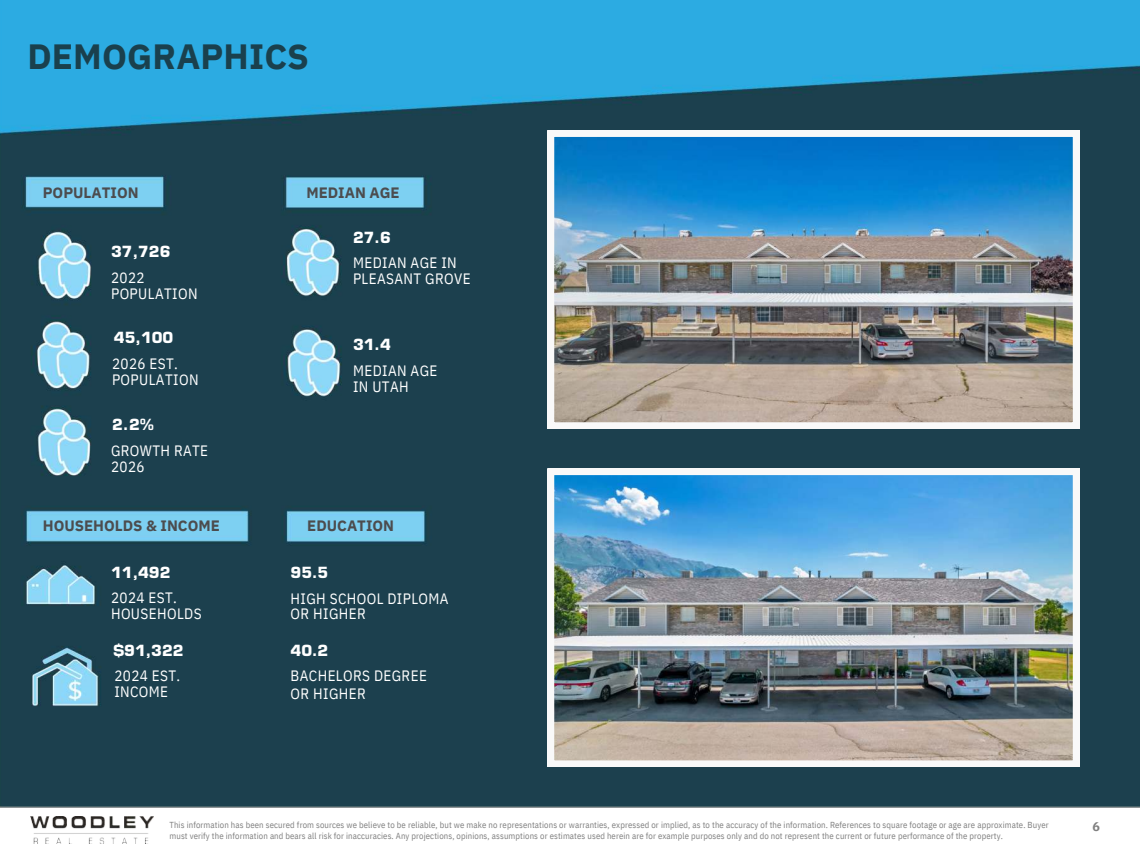
<style>
.page{position:relative;width:1140px;height:858px;background:#fff}
.page>*{position:absolute;margin:0;border:0;box-sizing:border-box;transform-origin:0 0}
.t1{font:700 35px "IBM Plex Sans";letter-spacing:.005em;color:#1a404d}
.t2{font:15px/16px "IBM Plex Sans Cond";letter-spacing:.025em;color:#fff}
.t3{font:700 15px "IBM Plex Sans";color:#4c4c4e}
.t4{font:700 15px "Eurostile LT Std";color:#fff}
.t5{font:700 12.5px "IBM Plex Sans";color:#7f7f7f}
.t6{font:8.75px "IBM Plex Sans Cond";letter-spacing:.015em;color:#7f7f7f}
</style>
<div class="page">
<img style="left:0;top:0;width:1139px;height:807px">
<hr style="left:0;top:807px;width:1139px;height:1px;background:#aeaaaa">
<img style="left:30px;top:816px;width:124px;height:27px">
<img style="left:547px;top:468px;width:531px;height:299px">
<img style="left:547px;top:130px;width:531px;height:298px">
<h1 class="t1" style="left:27px;top:29px;width:283px">DEMOGRAPHICS</h1>
<h2 class="t3" style="left:43px;top:181px;width:97px">POPULATION</h2>
<h2 class="t4" style="left:111px;top:242px;width:61px">37,726</h2>
<h2 class="t2" style="left:111px;top:268px;width:88px">2022<br>POPULATION</h2>
<h2 class="t4" style="left:114px;top:329px;width:61px">45,100</h2>
<h2 class="t2" style="left:112px;top:355px;width:88px">2026 EST.<br>POPULATION</h2>
<h2 class="t4" style="left:112px;top:415px;width:43px">2.2%</h2>
<h2 class="t2" style="left:111px;top:441px;width:99px">GROWTH RATE<br>2026</h2>
<h2 class="t3" style="left:306px;top:181px;width:95px">MEDIAN AGE</h2>
<h2 class="t4" style="left:353px;top:228px;width:39px">27.6</h2>
<h2 class="t2" style="left:353px;top:254px;width:119px">MEDIAN AGE IN<br>PLEASANT GROVE</h2>
<h2 class="t4" style="left:353px;top:336px;width:39px">31.4</h2>
<h2 class="t2" style="left:353px;top:362px;width:86px">MEDIAN AGE<br>IN UTAH</h2>
<h2 class="t3" style="left:43px;top:514px;width:178px">HOUSEHOLDS &amp; INCOME</h2>
<h2 class="t3" style="left:307px;top:514px;width:88px">EDUCATION</h2>
<h2 class="t4" style="left:111px;top:563px;width:61px">11,492</h2>
<h2 class="t4" style="left:290px;top:563px;width:39px">95.5</h2>
<h2 class="t2" style="left:111px;top:589px;width:92px">2024 EST.<br>HOUSEHOLDS</h2>
<h2 class="t2" style="left:290px;top:589px;width:159px">HIGH SCHOOL DIPLOMA<br>OR HIGHER</h2>
<h2 class="t4" style="left:113px;top:641px;width:72px">$91,322</h2>
<h2 class="t4" style="left:290px;top:641px;width:39px">40.2</h2>
<h2 class="t2" style="left:114px;top:667px;width:67px">2024 EST.<br>INCOME</h2>
<h2 class="t2" style="left:290px;top:666px;width:138px;line-height:17.8px">BACHELORS DEGREE<br>OR HIGHER</h2>
<p class="t6" style="left:169px;top:818px;width:880px">This information has been secured from sources we believe to be reliable, but we make no representations or warranties, expressed or implied, as to the accuracy of the information. References to square footage or age are approximate. Buyer</p>
<h3 class="t5" style="left:1092px;top:817px;width:9px">6</h3>
<p class="t6" style="left:169px;top:829px;width:834px">must verify the information and bears all risk for inaccuracies. Any projections, opinions, assumptions or estimates used herein are for example purposes only and do not represent the current or future performance of the property.</p>
</div>
